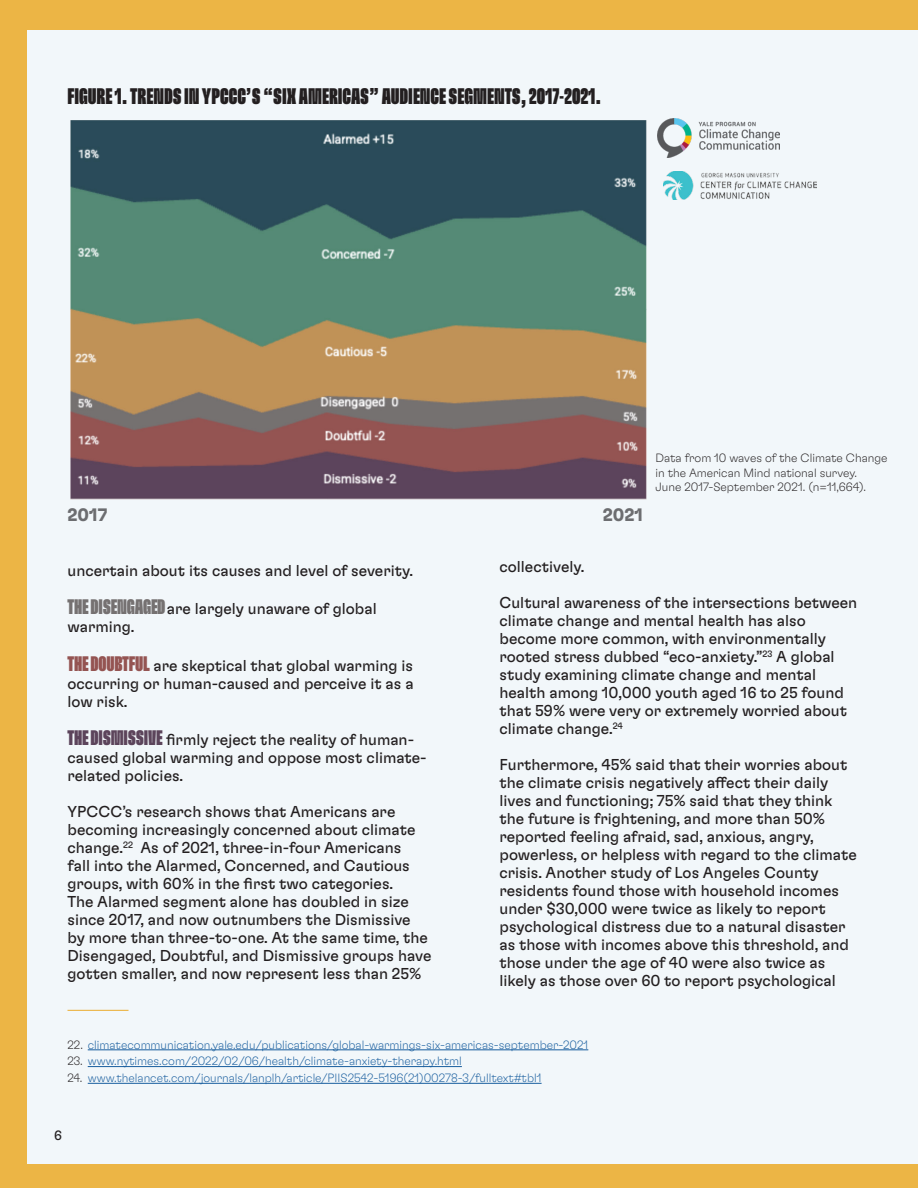
<style>
.page{position:relative;width:918px;height:1188px;background:#ecb545}
.page>*{position:absolute;margin:0;border:0;box-sizing:border-box;transform-origin:0 0}
.t1{font:22.5px "GT Flexa X Cm Bl";color:#231f20}
.t2{font:700 18px "GT Flexa";color:#6c6d70}
.t3{font:15.75px/18px "GT Flexa";color:#231f20}
.t4{font:13.5px "GT Flexa";color:#231f20}
.t5{font:100 12px "GT Flexa";color:#175d9e}
.t6{font:100 12px/14.4px "GT Flexa";color:#231f20}
.s1{font-family:"GT Flexa X Cm Bl";font-size:21px;color:#757171}
.s2{font-family:"GT Flexa X Cm Bl";font-size:21px;color:#945452}
.s3{font-family:"GT Flexa X Cm Bl";font-size:21px;color:#5c445b}
.s4{color:#231f20}
</style>
<div class="page">
<div style="left:27px;top:30px;width:890px;height:1134px;background:#f2f7fa"></div>
<img style="left:70px;top:121px;width:577px;height:378px">
<img style="left:658px;top:119px;width:121px;height:39px">
<img style="left:664px;top:171px;width:152px;height:29px">
<hr style="left:68px;top:1010px;width:61px;height:1px;background:#ecb545">
<hr style="left:88px;top:1050px;width:500px;height:1px;background:#175d9e">
<hr style="left:88px;top:1066px;width:374px;height:1px;background:#175d9e">
<hr style="left:88px;top:1083px;width:454px;height:1px;background:#175d9e">
<p class="t1" style="left:68px;top:83px;width:535px">FIGURE 1. TRENDS IN YPCCC’S “SIX AMERICAS” AUDIENCE SEGMENTS, 2017-2021.</p>
<p class="t2" style="left:68px;top:504px;width:41px">2017</p>
<p class="t2" style="left:603px;top:504px;width:42px">2021</p>
<p class="t6" style="left:656px;top:450px;width:233px">Data from 10 waves of the Climate Change in the American Mind national survey.<br>June 2017-September 2021. (n=11,664).</p>
<p class="t3" style="left:68px;top:561px;width:347px">uncertain about its causes and level of severity.</p>
<p class="t3" style="left:68px;top:599px;width:311px"><span class="s1">THE DISENGAGED</span>are largely unaware of global warming.</p>
<p class="t3" style="left:68px;top:656px;width:348px;text-align:justify"><span class="s2">THE DOUBTFUL</span> are skeptical that global warming is occurring or human-caused and perceive it as a low risk.</p>
<p class="t3" style="left:68px;top:730px;width:361px"><span class="s3">THE DISMISSIVE</span> firmly reject the reality of human&shy;caused global warming and oppose most climate&shy;related policies.</p>
<p class="t3" style="left:68px;top:802px;width:366px">YPCCC’s research shows that Americans are becoming increasingly concerned about climate change.<sup>22</sup> As of 2021, three-in-four Americans<br>fall into the Alarmed, Concerned, and Cautious groups, with 60% in the first two categories.<br>The Alarmed segment alone has doubled in size since 2017, and now outnumbers the Dismissive by more than three-to-one. At the same time, the Disengaged, Doubtful, and Dismissive groups have gotten smaller, and now represent less than 25%</p>
<p class="t3" style="left:500px;top:557px;width:87px">collectively.</p>
<p class="t3" style="left:500px;top:593px;width:359px">Cultural awareness of the intersections between climate change and mental health has also become more common, with environmentally rooted stress dubbed “eco-anxiety.”<sup>23</sup> A global study examining climate change and mental health among 10,000 youth aged 16 to 25 found that 59% were very or extremely worried about climate change.<sup>24</sup></p>
<p class="t3" style="left:500px;top:755px;width:359px">Furthermore, 45% said that their worries about the climate crisis negatively affect their daily lives and functioning; 75% said that they think the future is frightening, and more than 50% reported feeling afraid, sad, anxious, angry, powerless, or helpless with regard to the climate crisis. Another study of Los Angeles County residents found those with household incomes under $30,000 were twice as likely to report psychological distress due to a natural disaster as those with incomes above this threshold, and those under the age of 40 were also twice as likely as those over 60 to report psychological</p>
<p class="t5" style="left:68px;top:1037px;width:522px"><span class="s4">22.</span> climatecommunication.yale.edu/publications/global-warmings-six-americas-september-2021</p>
<p class="t5" style="left:68px;top:1054px;width:396px"><span class="s4">23.</span> www.nytimes.com/2022/02/06/health/climate-anxiety-therapy.html</p>
<p class="t5" style="left:68px;top:1071px;width:476px"><span class="s4">24.</span> www.thelancet.com/journals/lanplh/article/PIIS2542-5196(21)00278-3/fulltext#tbl1</p>
<p class="t4" style="left:54px;top:1127px;width:9px">6</p>
</div>
